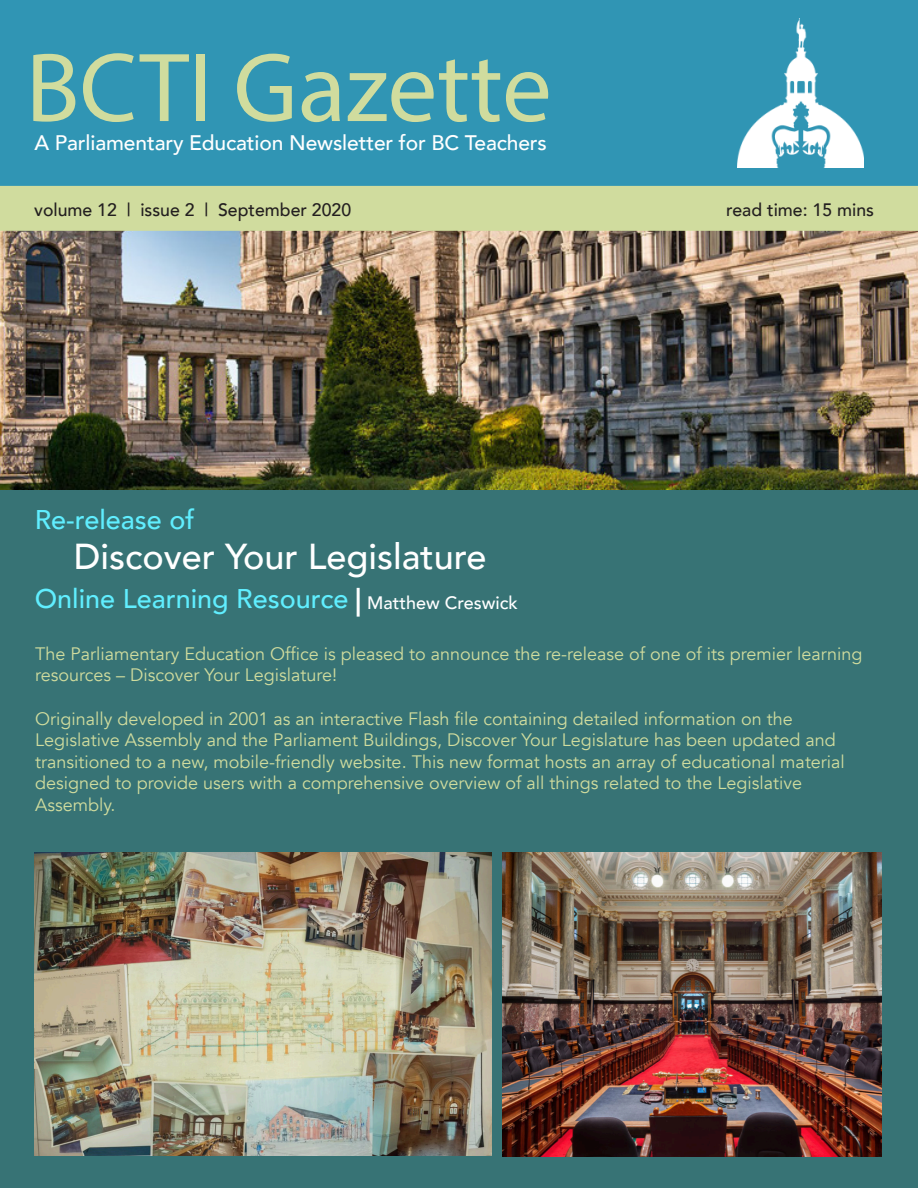
<style>
.page{position:relative;width:918px;height:1188px;background:#fff}
.page>*{position:absolute;margin:0;border:0;box-sizing:border-box;transform-origin:0 0}
.t1{font:99px "Myriad Pro";color:#d0dc9e}
.t2{font:500 37.5px "Avenir";color:#fff}
.t3{font:500 36px "Avenir";color:#fff}
.t4{font:500 27px "Avenir";color:#60eeff}
.t5{font:500 21px "Avenir";letter-spacing:-.005em;color:#fff}
.t6{font:18px/21.6px "Avenir";color:#d0dc9e}
.t7{font:500 18px "Avenir";color:#231f20}
.t8{font:500 18px "Avenir";color:#fff}
</style>
<div class="page">
<div style="left:0;top:0;width:918px;height:186px;background:#3095b4"></div>
<img style="left:738px;top:19px;width:126px;height:149px">
<img style="left:0;top:231px;width:918px;height:259px">
<div style="left:0;top:186px;width:918px;height:45px;background:#d0dc9e"></div>
<div style="left:0;top:490px;width:918px;height:698px;background:#377375"></div>
<img style="left:35px;top:852px;width:456px;height:304px">
<img style="left:502px;top:852px;width:380px;height:304px">
<p class="t1" style="left:26px;top:27px;width:527px">BCTI Gazette</p>
<p class="t5" style="left:34px;top:125px;width:514px">A Parliamentary Education Newsletter for BC Teachers</p>
<p class="t7" style="left:34px;top:194px;width:318px">volume 12 | issue 2 | September 2020</p>
<p class="t7" style="left:703px;top:195px;width:184px">read time: 5–6 mintues</p>
<p class="t7" style="left:726px;top:194px;width:149px">read time: 15 mins</p>
<p class="t4" style="left:35px;top:496px;width:161px">Re-release of</p>
<p class="t3" style="left:74px;top:525px;width:414px">Discover Your Legislature</p>
<p class="t4" style="left:35px;top:576px;width:315px">Online Learning Resource</p>
<p class="t2" style="left:354px;top:571px;width:10px">|</p>
<p class="t8" style="left:367px;top:587px;width:152px">Matthew Creswick</p>
<p class="t6" style="left:35px;top:643px;width:829px">The Parliamentary Education Office is pleased to announce the re-release of one of its premier learning resources – Discover Your Legislature!</p>
<p class="t6" style="left:35px;top:708px;width:759px">Originally developed in 2001 as an interactive Flash file containing detailed information on the</p>
<p class="t6" style="left:35px;top:729px;width:802px">Legislative Assembly and the Parliament Buildings, Discover Your Legislature has been updated and</p>
<p class="t6" style="left:35px;top:751px;width:811px">transitioned to a new, mobile-friendly website. This new format hosts an array of educational material</p>
<p class="t6" style="left:35px;top:773px;width:768px">designed to provide users with a comprehensive overview of all things related to the Legislative</p>
<p class="t6" style="left:35px;top:794px;width:82px">Assembly.</p>
</div>
